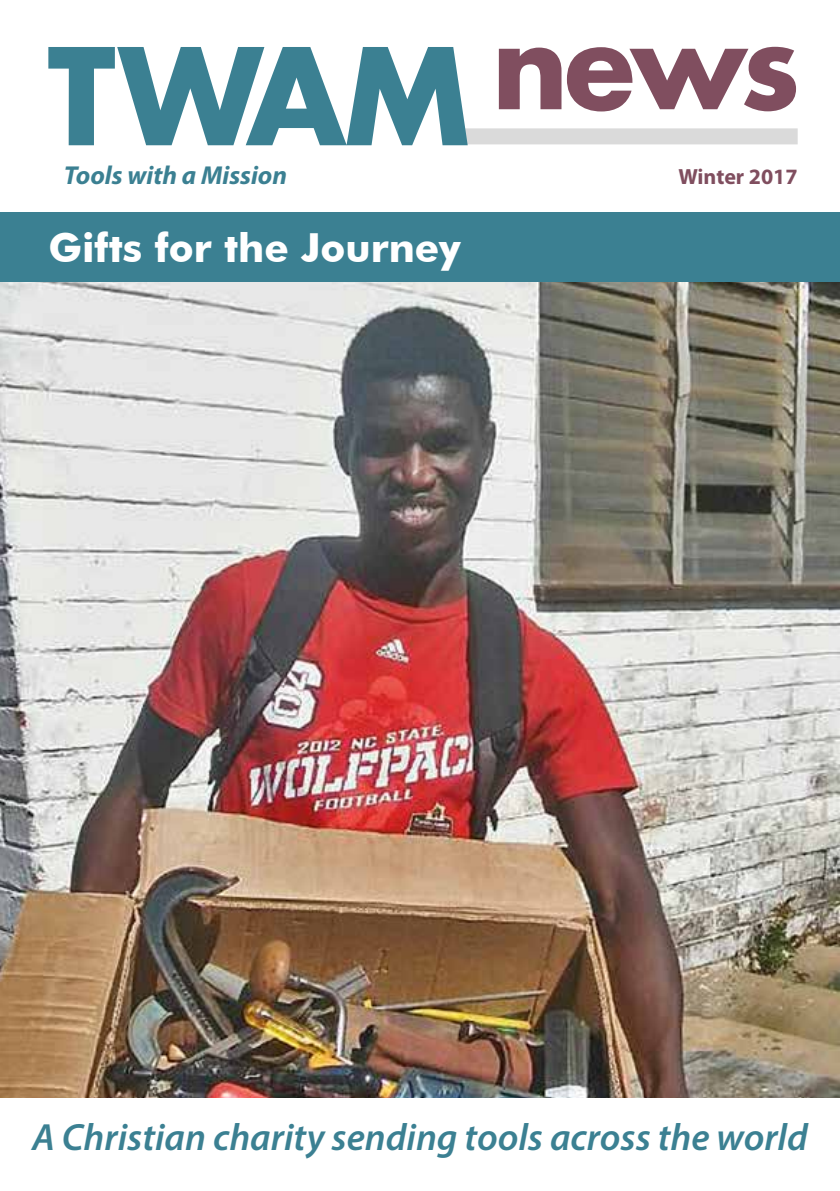
<style>
.page{position:relative;width:840px;height:1191px;background:#fff}
.page>*{position:absolute;margin:0;border:0;box-sizing:border-box;transform-origin:0 0}
.t1{font:700 40px "Futura BT";color:#fff}
.t2{font:italic 600 38px "Myriad Pro";color:#3b8092}
.t3{font:italic 700 26px "Myriad Pro";color:#3b8092}
.t4{font:700 22px "Myriad Pro";color:#804e5f}
</style>
<div class="page">
<img style="left:0;top:282px;width:839px;height:815px">
<div style="left:444px;top:128px;width:353px;height:16px;background:#dadada"></div>
<svg style="left:498px;top:47px;width:297px;height:64px"></svg>
<svg style="left:48px;top:47px;width:419px;height:98px;fill:#3b8092"></svg>
<div style="left:0;top:213px;width:839px;height:69px;background:#3b8092"></div>
<p class="t3" style="left:64px;top:161px;width:225px">Tools with a Mission</p>
<p class="t1" style="left:48px;top:223px;width:413px">Gifts for the Journey</p>
<p class="t4" style="left:678px;top:164px;width:120px">Winter 2017</p>
<p class="t2" style="left:32px;top:1112px;width:776px">A Christian charity sending tools across the world</p>
</div>
